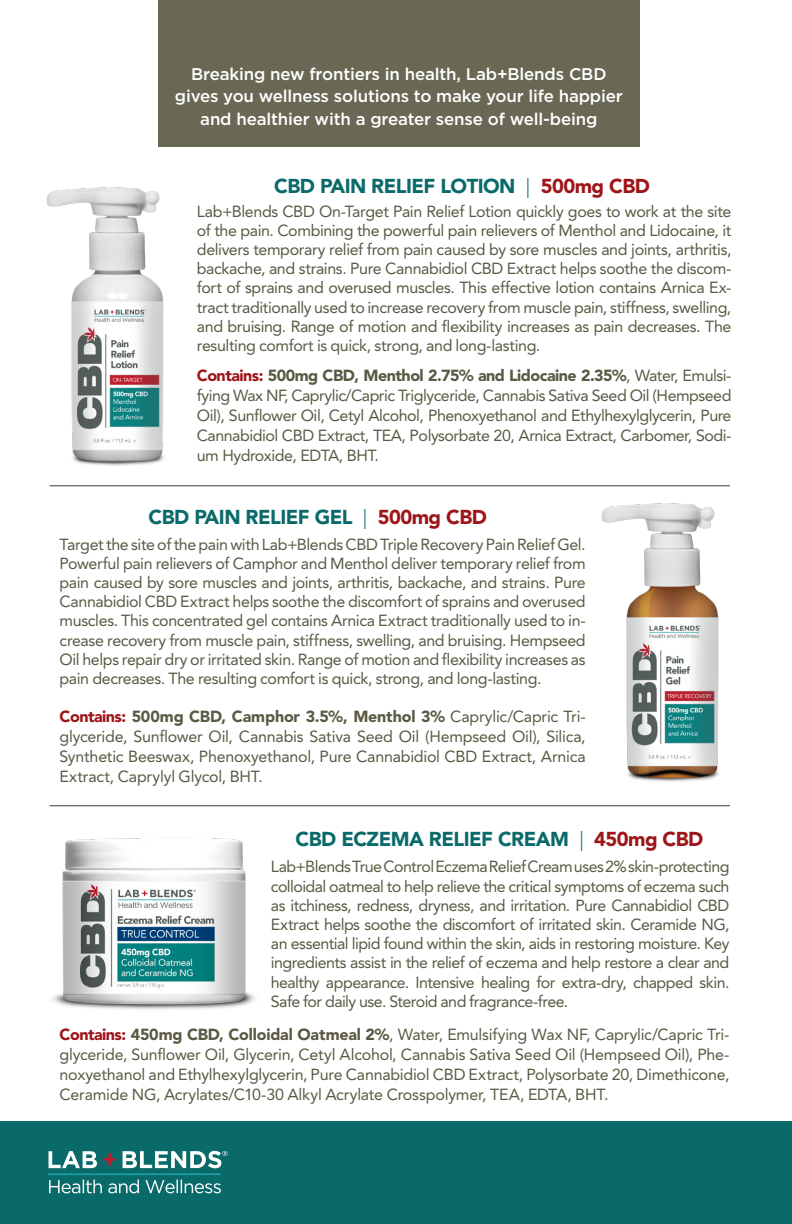
<style>
.page{position:relative;width:792px;height:1224px;background:#fff}
.page>*{position:absolute;margin:0;border:0;box-sizing:border-box;transform-origin:0 0}
.t1{font:900 20px "Avenir LT Std";letter-spacing:-.025em;color:#0a6a69}
.t2{font:500 16.8px "Gotham";letter-spacing:-.01em;color:#fff}
.t3{font:16px/19.2px "Avenir LT Std";letter-spacing:-.025em;color:#5a5943;text-align:justify}
.s1{font-weight:300}
.s2{color:#9e1519}
.s3{font-weight:900;color:#9e1519}
.s4{font-weight:900}
</style>
<div class="page">
<div style="left:0;top:1121px;width:792px;height:103px;background:#0a6a69"></div>
<div style="left:158px;top:0;width:482px;height:147px;background:#696854"></div>
<hr style="left:50px;top:485px;width:680px;height:1px;background:#383d40">
<hr style="left:50px;top:805px;width:680px;height:1px;background:#383d40">
<svg style="left:49px;top:1151px;width:48px;height:17px"></svg>
<svg style="left:104px;top:1153px;width:12px;height:12px"></svg>
<svg style="left:49px;top:1180px;width:53px;height:13px"></svg>
<svg style="left:108px;top:1180px;width:31px;height:13px"></svg>
<svg style="left:145px;top:1180px;width:76px;height:13px"></svg>
<hr style="left:48px;top:1173px;width:173px;height:2px;background:#1e9ca6">
<svg style="left:123px;top:1151px;width:105px;height:17px"></svg>
<img style="left:46px;top:187px;width:118px;height:279px">
<img style="left:601px;top:503px;width:118px;height:279px">
<img style="left:52px;top:838px;width:203px;height:172px">
<p class="t2" style="left:191px;top:63px;width:417px">Breaking new frontiers in health, Lab+Blends CBD</p>
<p class="t2" style="left:175px;top:86px;width:449px">gives you wellness solutions to make your life happier</p>
<p class="t2" style="left:200px;top:108px;width:399px">and healthier with a greater sense of well-being</p>
<p class="t1" style="left:274px;top:174px;width:377px">CBD PAIN RELIEF LOTION <span class="s1">|</span> <span class="s2">500mg CBD</span></p>
<p class="t3" style="left:197px;top:202px;width:536px">Lab+Blends CBD On-Target Pain Relief Lotion quickly goes to work at the site of the pain. Combining the powerful pain relievers of Menthol and Lidocaine, it delivers temporary relief from pain caused by sore muscles and joints, arthritis, backache, and strains. Pure Cannabidiol CBD Extract helps soothe the discom&shy;fort of sprains and overused muscles. This effective lotion contains Arnica Ex&shy;tract traditionally used to increase recovery from muscle pain, stiffness, swelling, and bruising. Range of motion and flexibility increases as pain decreases. The resulting comfort is quick, strong, and long-lasting.</p>
<p class="t3" style="left:197px;top:366px;width:536px;line-height:20px"><span class="s3">Contains:</span> <span class="s4">500mg CBD, Menthol 2.75% and Lidocaine 2.35%</span>, Water, Emulsi&shy;fying Wax NF, Caprylic/Capric Triglyceride, Cannabis Sativa Seed Oil (Hempseed Oil), Sunflower Oil, Cetyl Alcohol, Phenoxyethanol and Ethylhexylglycerin, Pure Cannabidiol CBD Extract, TEA, Polysorbate 20, Arnica Extract, Carbomer, Sodi&shy;um Hydroxide, EDTA, BHT.</p>
<p class="t1" style="left:149px;top:505px;width:340px">CBD PAIN RELIEF GEL <span class="s1">|</span> <span class="s2">500mg CBD</span></p>
<p class="t3" style="left:60px;top:535px;width:528px">Target the site of the pain with Lab+Blends CBD Triple Recovery Pain Relief Gel.<br>Powerful pain relievers of Camphor and Menthol deliver temporary relief from pain caused by sore muscles and joints, arthritis, backache, and strains. Pure Cannabidiol CBD Extract helps soothe the discomfort of sprains and overused muscles. This concentrated gel contains Arnica Extract traditionally used to in&shy;crease recovery from muscle pain, stiffness, swelling, and bruising. Hempseed Oil helps repair dry or irritated skin. Range of motion and flexibility increases as pain decreases. The resulting comfort is quick, strong, and long-lasting.</p>
<p class="t3" style="left:60px;top:706px;width:528px;line-height:20px"><span class="s3">Contains:</span> <span class="s4">500mg CBD, Camphor 3.5%, Menthol 3%</span> Caprylic/Capric Tri&shy;glyceride, Sunflower Oil, Cannabis Sativa Seed Oil (Hempseed Oil), Silica, Synthetic Beeswax, Phenoxyethanol, Pure Cannabidiol CBD Extract, Arnica Extract, Caprylyl Glycol, BHT.</p>
<p class="t1" style="left:296px;top:827px;width:409px">CBD ECZEMA RELIEF CREAM <span class="s1">|</span> <span class="s2">450mg CBD</span></p>
<p class="t3" style="left:271px;top:857px;width:460px">Lab+Blends True Control Eczema Relief Cream uses 2% skin-protecting colloidal oatmeal to help relieve the critical symptoms of eczema such as itchiness, redness, dryness, and irritation. Pure Cannabidiol CBD Extract helps soothe the discomfort of irritated skin. Ceramide NG, an essential lipid found within the skin, aids in restoring moisture. Key ingredients assist in the relief of eczema and help restore a clear and healthy appearance. Intensive healing for extra-dry, chapped skin.<br>Safe for daily use. Steroid and fragrance-free.</p>
<p class="t3" style="left:60px;top:1024px;width:671px;line-height:20px"><span class="s3">Contains:</span> <span class="s4">450mg CBD, Colloidal Oatmeal 2%</span>, Water, Emulsifying Wax NF, Caprylic/Capric Tri&shy;glyceride, Sunflower Oil, Glycerin, Cetyl Alcohol, Cannabis Sativa Seed Oil (Hempseed Oil), Phe&shy;noxyethanol and Ethylhexylglycerin, Pure Cannabidiol CBD Extract, Polysorbate 20, Dimethicone, Ceramide NG, Acrylates/C10-30 Alkyl Acrylate Crosspolymer, TEA, EDTA, BHT.</p>
</div>
